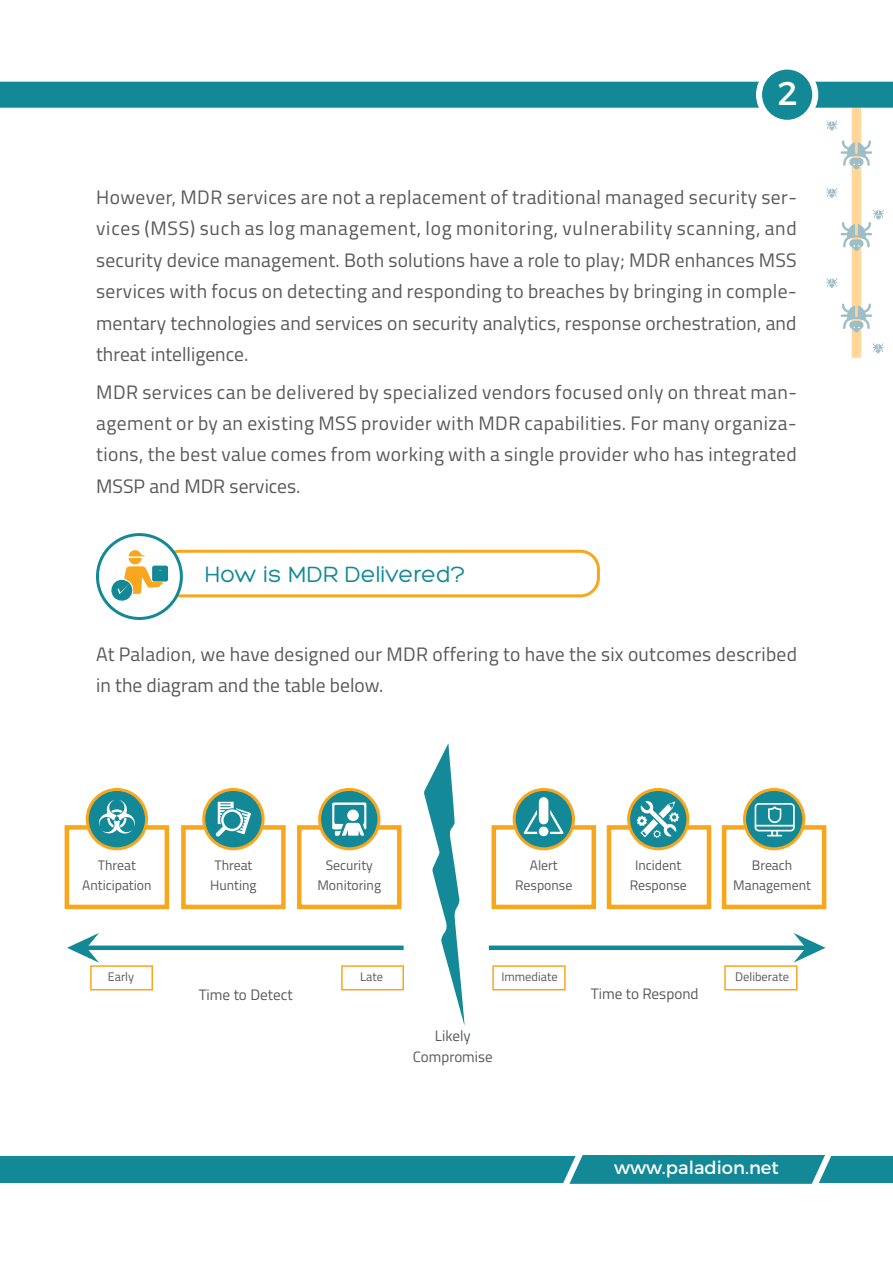
<style>
.page{position:relative;width:893px;height:1263px;background:#fff}
.page>*{position:absolute;margin:0;border:0;box-sizing:border-box;transform-origin:0 0}
.t1{font:33px "Montserrat";color:#fff}
.t2{font:24px "Hero";color:#138997}
.t3{font:19.5px/31.5px "Titillium";letter-spacing:.005em;color:#59595b;text-align:justify}
.t4{font:18px "Montserrat";color:#fff}
.t5{font:15.15px "Titillium";color:#59595b}
.t6{font:15px/21px "Titillium";color:#59595b;text-align:center}
.t7{font:13.8px/19.4px "Titillium";color:#59595b;text-align:center}
.t8{font:12.45px "Titillium";color:#59595b}
</style>
<div class="page">
<div style="left:160px;top:550px;width:440px;height:47px;border:3px solid #f8a61c;border-radius:18px"></div>
<div style="left:65px;top:825px;width:104px;height:84px;border:4px solid #f8a61b"></div>
<div style="left:181px;top:825px;width:105px;height:84px;border:4px solid #f8a61b"></div>
<div style="left:297px;top:825px;width:105px;height:84px;border:4px solid #f8a61b"></div>
<div style="left:492px;top:825px;width:104px;height:84px;border:4px solid #f8a61b"></div>
<div style="left:607px;top:825px;width:104px;height:84px;border:4px solid #f8a61b"></div>
<div style="left:722px;top:825px;width:104px;height:84px;border:4px solid #f8a61b"></div>
<svg style="left:0;top:82px;width:893px;height:276px"></svg>
<div style="left:759px;top:67px;width:56px;height:56px;background:#138997;border-radius:50%"></div>
<div style="left:756px;top:64px;width:62px;height:62px;border:6px solid #fff;border-radius:50%"></div>
<div style="left:0;top:1156px;width:893px;height:26px;background:#138997"></div>
<svg style="left:555px;top:1155px;width:284px;height:29px"></svg>
<svg style="left:67px;top:933px;width:32px;height:30px"></svg>
<div style="left:87px;top:945px;width:317px;height:5px;background:#138997"></div>
<svg style="left:794px;top:933px;width:31px;height:30px"></svg>
<div style="left:489px;top:945px;width:317px;height:5px;background:#138997"></div>
<svg style="left:87px;top:789px;width:60px;height:60px"></svg>
<div style="left:86px;top:788px;width:62px;height:62px;border:3px solid #f8a61c;border-radius:50%"></div>
<svg style="left:204px;top:789px;width:59px;height:60px"></svg>
<div style="left:202px;top:788px;width:63px;height:62px;border:3px solid #f8a61c;border-radius:50%"></div>
<svg style="left:320px;top:789px;width:59px;height:60px"></svg>
<div style="left:318px;top:788px;width:62px;height:62px;border:3px solid #f8a61c;border-radius:50%"></div>
<svg style="left:514px;top:789px;width:59px;height:60px"></svg>
<div style="left:513px;top:788px;width:62px;height:62px;border:3px solid #f8a61c;border-radius:50%"></div>
<svg style="left:744px;top:789px;width:60px;height:60px"></svg>
<div style="left:743px;top:788px;width:62px;height:62px;border:3px solid #f8a61c;border-radius:50%"></div>
<svg style="left:629px;top:789px;width:59px;height:60px"></svg>
<div style="left:627px;top:788px;width:62px;height:62px;border:3px solid #f8a61c;border-radius:50%"></div>
<svg style="left:99px;top:800px;width:36px;height:35px"></svg>
<svg style="left:216px;top:802px;width:35px;height:35px"></svg>
<svg style="left:332px;top:802px;width:34px;height:34px"></svg>
<svg style="left:637px;top:801px;width:42px;height:37px"></svg>
<svg style="left:755px;top:803px;width:40px;height:33px"></svg>
<div style="left:97px;top:535px;width:84px;height:83px;background:#fff;border-radius:50%"></div>
<div style="left:96px;top:533px;width:87px;height:87px;border:3px solid #138997;border-radius:50%"></div>
<svg style="left:111px;top:550px;width:57px;height:51px"></svg>
<div style="left:341px;top:965px;width:63px;height:25px;border:2px solid #f8a61e"></div>
<div style="left:90px;top:965px;width:63px;height:25px;border:2px solid #f8a61e"></div>
<div style="left:492px;top:965px;width:74px;height:25px;border:2px solid #f8a61e"></div>
<div style="left:724px;top:965px;width:74px;height:25px;border:2px solid #f8a61e"></div>
<svg style="left:424px;top:743px;width:41px;height:282px"></svg>
<svg style="left:523px;top:797px;width:40px;height:37px"></svg>
<div style="left:539px;top:826px;width:9px;height:10px;background:#fff;border-radius:50%"></div>
<h1 class="t1" style="left:778px;top:67px;width:22px">2</h1>
<p class="t3" style="left:96px;top:180px;width:702px">However, MDR services are not a replacement of traditional managed security ser&shy;vices (MSS) such as log management, log monitoring, vulnerability scanning, and security device management. Both solutions have a role to play; MDR enhances MSS services with focus on detecting and responding to breaches by bringing in comple&shy;mentary technologies and services on security analytics, response orchestration, and threat intelligence.</p>
<p class="t3" style="left:96px;top:375px;width:702px">MDR services can be delivered by specialized vendors focused only on threat man&shy;agement or by an existing MSS provider with MDR capabilities. For many organiza&shy;tions, the best value comes from working with a single provider who has integrated MSSP and MDR services.</p>
<p class="t2" style="left:204px;top:562px;width:262px">How is MDR Delivered?</p>
<p class="t3" style="left:96px;top:637px;width:702px">At Paladion, we have designed our MDR offering to have the six outcomes described in the diagram and the table below.</p>
<p class="t7" style="left:82px;top:855px;width:71px">Threat<br>Anticipation</p>
<p class="t7" style="left:210px;top:855px;width:48px">Threat<br>Hunting</p>
<p class="t7" style="left:317px;top:855px;width:65px">Security<br>Monitoring</p>
<p class="t7" style="left:515px;top:855px;width:59px">Alert<br>Response</p>
<p class="t7" style="left:630px;top:855px;width:59px">Incident<br>Response</p>
<p class="t7" style="left:733px;top:855px;width:79px">Breach<br>Management</p>
<p class="t8" style="left:108px;top:968px;width:28px">Early</p>
<p class="t8" style="left:360px;top:968px;width:24px">Late</p>
<p class="t8" style="left:501px;top:967px;width:58px">Immediate</p>
<p class="t8" style="left:735px;top:967px;width:55px">Deliberate</p>
<p class="t5" style="left:199px;top:983px;width:95px">Time to Detect</p>
<p class="t5" style="left:591px;top:983px;width:109px">Time to Respond</p>
<p class="t6" style="left:413px;top:1024px;width:81px">Likely<br>Compromise</p>
<p class="t4" style="left:614px;top:1153px;width:166px">www.paladion.net</p>
</div>
